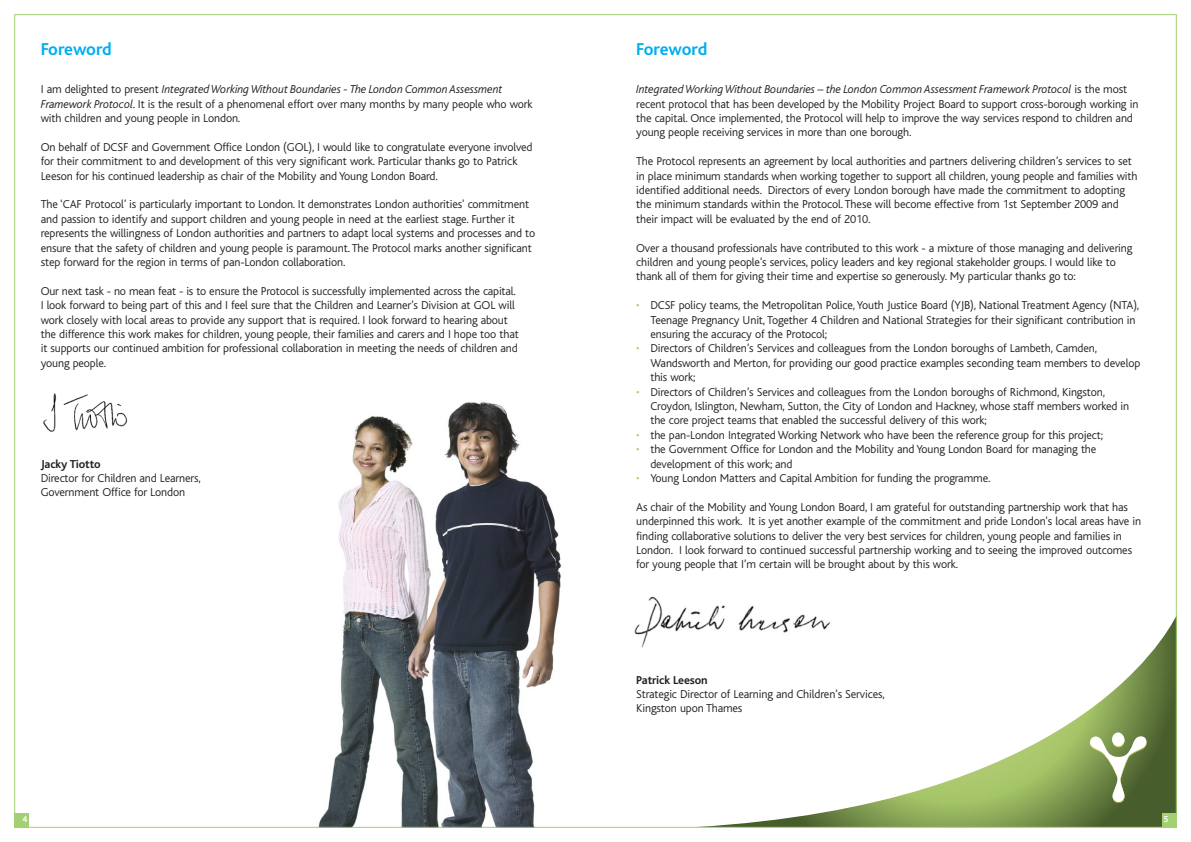
<style>
.page{position:relative;width:1191px;height:842px;background:#fff}
.page>*{position:absolute;margin:0;border:0;box-sizing:border-box;transform-origin:0 0}
.t1{font:700 18px "Bliss";letter-spacing:-.015em;color:#00aeef}
.t2{font:300 12px/14.4px "Bliss";letter-spacing:-.01em;color:#231f20}
.t3{font:700 12px "Bliss";letter-spacing:-.01em;color:#231f20}
.t4{font:700 9px "Bliss";color:#fff}
.s1{font-style:italic}
.s2{color:#a2d072}
</style>
<div class="page">
<img style="left:318px;top:401px;width:244px;height:425px">
<svg style="left:713px;top:620px;width:461px;height:206px"></svg>
<svg style="left:1090px;top:732px;width:56px;height:71px"></svg>
<div style="left:14px;top:814px;width:14px;height:14px;background:#a2d072"></div>
<div style="left:1162px;top:814px;width:14px;height:14px;background:#a2d072"></div>
<img style="left:43px;top:393px;width:85px;height:39px">
<img style="left:634px;top:596px;width:207px;height:54px">
<h1 class="t1" style="left:41px;top:42px;width:73px">Foreword</h1>
<p class="t2" style="left:41px;top:83px;width:493px">I am delighted to present <span class="s1">Integrated Working Without Boundaries - The London Common Assessment<br>Framework Protocol</span>. It is the result of a phenomenal effort over many months by many people who work with children and young people in London.</p>
<p class="t2" style="left:41px;top:141px;width:493px">On behalf of DCSF and Government Office London (GOL), I would like to congratulate everyone involved for their commitment to and development of this very significant work. Particular thanks go to Patrick<br>Leeson for his continued leadership as chair of the Mobility and Young London Board.</p>
<p class="t2" style="left:41px;top:198px;width:496px">The ‘CAF Protocol’ is particularly important to London. It demonstrates London authorities' commitment and passion to identify and support children and young people in need at the earliest stage. Further it represents the willingness of London authorities and partners to adapt local systems and processes and to ensure that the safety of children and young people is paramount. The Protocol marks another significant step forward for the region in terms of pan-London collaboration.</p>
<p class="t2" style="left:41px;top:285px;width:479px">Our next task - no mean feat - is to ensure the Protocol is successfully implemented across the capital.<br>I look forward to being part of this and I feel sure that the Children and Learner’s Division at GOL will work closely with local areas to provide any support that is required. I look forward to hearing about the difference this work makes for children, young people, their families and carers and I hope too that it supports our continued ambition for professional collaboration in meeting the needs of children and young people.</p>
<p class="t3" style="left:41px;top:459px;width:62px">Jacky Tiotto</p>
<p class="t2" style="left:41px;top:472px;width:162px">Director for Children and Learners,<br>Government Office for London</p>
<h1 class="t1" style="left:636px;top:42px;width:73px">Foreword</h1>
<p class="t2" style="left:636px;top:83px;width:504px"><span class="s1">Integrated Working Without Boundaries – the London Common Assessment Framework Protocol</span> is the most recent protocol that has been developed by the Mobility Project Board to support cross-borough working in the capital. Once implemented, the Protocol will help to improve the way services respond to children and young people receiving services in more than one borough.</p>
<p class="t2" style="left:636px;top:155px;width:503px">The Protocol represents an agreement by local authorities and partners delivering children’s services to set in place minimum standards when working together to support all children, young people and families with identified additional needs. Directors of every London borough have made the commitment to adopting the minimum standards within the Protocol. These will become effective from 1st September 2009 and their impact will be evaluated by the end of 2010.</p>
<p class="t2" style="left:636px;top:241px;width:498px">Over a thousand professionals have contributed to this work - a mixture of those managing and delivering children and young people’s services, policy leaders and key regional stakeholder groups. I would like to thank all of them for giving their time and expertise so generously. My particular thanks go to:</p>
<p class="t2" style="left:650px;top:299px;width:490px;text-indent:-14px"><span class="s2">•</span> DCSF policy teams, the Metropolitan Police, Youth Justice Board (YJB), National Treatment Agency (NTA),<br>Teenage Pregnancy Unit, Together 4 Children and National Strategies for their significant contribution in ensuring the accuracy of the Protocol;</p>
<p class="t2" style="left:650px;top:342px;width:491px;text-indent:-14px"><span class="s2">•</span> Directors of Children’s Services and colleagues from the London boroughs of Lambeth, Camden,<br>Wandsworth and Merton, for providing our good practice examples seconding team members to develop this work;</p>
<p class="t2" style="left:650px;top:385px;width:480px;text-indent:-14px"><span class="s2">•</span> Directors of Children’s Services and colleagues from the London boroughs of Richmond, Kingston,<br>Croydon, Islington, Newham, Sutton, the City of London and Hackney, whose staff members worked in the core project teams that enabled the successful delivery of this work;</p>
<p class="t2" style="left:636px;top:429px;width:468px"><span class="s2">•</span> the pan-London Integrated Working Network who have been the reference group for this project;</p>
<p class="t2" style="left:650px;top:443px;width:447px;text-indent:-14px"><span class="s2">•</span> the Government Office for London and the Mobility and Young London Board for managing the development of this work; and</p>
<p class="t2" style="left:636px;top:472px;width:356px"><span class="s2">•</span> Young London Matters and Capital Ambition for funding the programme.</p>
<p class="t2" style="left:636px;top:501px;width:506px">As chair of the Mobility and Young London Board, I am grateful for outstanding partnership work that has underpinned this work. It is yet another example of the commitment and pride London's local areas have in finding collaborative solutions to deliver the very best services for children, young people and families in London. I look forward to continued successful partnership working and to seeing the improved outcomes for young people that I’m certain will be brought about by this work.</p>
<p class="t3" style="left:636px;top:675px;width:73px">Patrick Leeson</p>
<p class="t2" style="left:636px;top:688px;width:250px">Strategic Director of Learning and Children’s Services,<br>Kingston upon Thames</p>
<p class="t4" style="left:22px;top:815px;width:6px">4</p>
<p class="t4" style="left:1163px;top:815px;width:6px">5</p>
</div>
